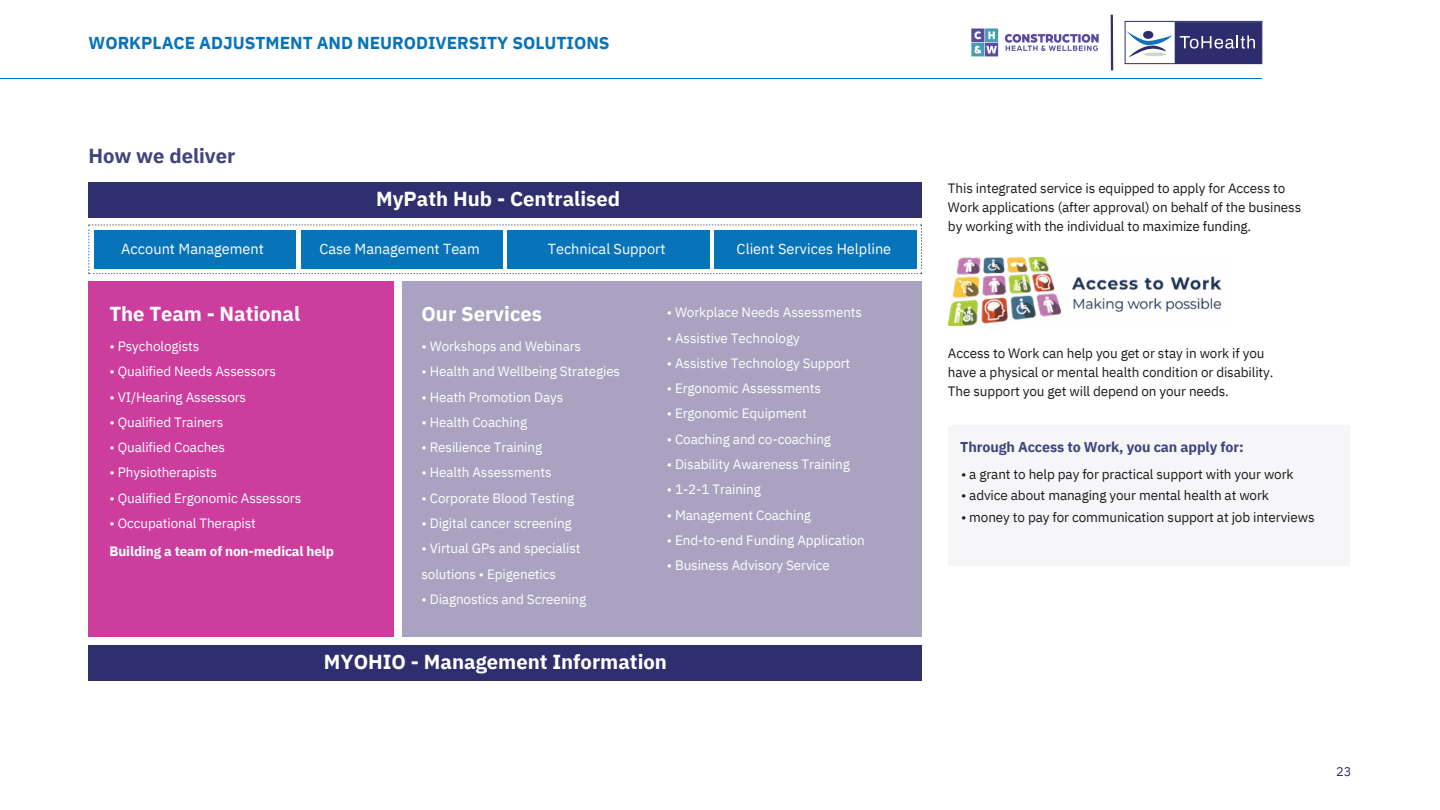
<style>
.page{position:relative;width:1440px;height:810px;background:#fff}
.page>*{position:absolute;margin:0;border:0;box-sizing:border-box;transform-origin:0 0}
.t1{font:700 20.25px "IBM Plex Sans";color:#fff}
.t2{font:700 20.25px "IBM Plex Sans";color:#44437c}
.t3{font:700 17.25px "IBM Plex Sans";color:#0773b9}
.t4{font:14.55px "IBM Plex Sans";color:#fff}
.t5{font:700 14.25px "IBM Plex Sans";letter-spacing:-.01em;color:#44437c}
.t6{font:13.5px/25.3px "IBM Plex Sans";letter-spacing:-.01em;color:#fff}
.t7{font:13.5px/19.1px "IBM Plex Sans";letter-spacing:-.01em;color:#1a1a1a}
.t8{font:700 13.5px "IBM Plex Sans";letter-spacing:-.01em;color:#fff}
.t9{font:12.75px "IBM Plex Sans";color:#2f2e6e}
</style>
<div class="page">
<img style="left:948px;top:258px;width:274px;height:68px">
<div style="left:88px;top:281px;width:306px;height:355px;background:#cc3d9e"></div>
<div style="left:88px;top:182px;width:834px;height:36px;background:#2f2e6f"></div>
<div style="left:88px;top:645px;width:834px;height:36px;background:#2f2e6f"></div>
<div style="left:402px;top:281px;width:520px;height:355px;background:#a9a2c0"></div>
<svg style="left:88px;top:225px;width:834px;height:49px"></svg>
<div style="left:94px;top:230px;width:202px;height:38px;background:#0773b9"></div>
<div style="left:301px;top:230px;width:202px;height:38px;background:#0773b9"></div>
<div style="left:508px;top:230px;width:201px;height:38px;background:#0773b9"></div>
<div style="left:715px;top:230px;width:201px;height:38px;background:#0773b9"></div>
<hr style="left:0;top:78px;width:1262px;height:1px;background:#0773b9">
<div style="left:948px;top:425px;width:402px;height:141px;background:#f6f6f9"></div>
<svg style="left:1174px;top:23px;width:2px;height:39px"></svg>
<div style="left:1176px;top:22px;width:86px;height:42px;background:#2d2d6d"></div>
<svg style="left:1127px;top:30px;width:45px;height:28px"></svg>
<div style="left:1125px;top:21px;width:137px;height:44px;border:1px solid #fff"></div>
<svg style="left:1180px;top:35px;width:75px;height:14px"></svg>
<div style="left:1125px;top:21px;width:137px;height:43px;border:1px solid #2f2e6e"></div>
<svg style="left:1110px;top:14px;width:4px;height:57px"></svg>
<img style="left:971px;top:28px;width:128px;height:29px">
<p class="t3" style="left:89px;top:31px;width:523px">WORKPLACE ADJUSTMENT AND NEURODIVERSITY SOLUTIONS</p>
<h1 class="t2" style="left:88px;top:142px;width:148px">How we deliver</h1>
<h1 class="t1" style="left:376px;top:185px;width:245px">MyPath Hub - Centralised</h1>
<p class="t4" style="left:121px;top:239px;width:144px">Account Management</p>
<p class="t4" style="left:319px;top:239px;width:162px">Case Management Team</p>
<p class="t4" style="left:548px;top:239px;width:119px">Technical Support</p>
<p class="t4" style="left:737px;top:239px;width:156px">Client Services Helpline</p>
<h1 class="t1" style="left:110px;top:300px;width:192px">The Team - National</h1>
<h1 class="t1" style="left:421px;top:300px;width:122px">Our Services</h1>
<p class="t6" style="left:110px;top:333px;width:91px">• Psychologists</p>
<p class="t6" style="left:110px;top:359px;width:168px">• Qualified Needs Assessors</p>
<p class="t6" style="left:110px;top:384px;width:138px">• VI/Hearing Assessors</p>
<p class="t6" style="left:110px;top:409px;width:115px">• Qualified Trainers</p>
<p class="t6" style="left:110px;top:434px;width:117px">• Qualified Coaches</p>
<p class="t6" style="left:110px;top:460px;width:109px">• Physiotherapists</p>
<p class="t6" style="left:110px;top:485px;width:193px">• Qualified Ergonomic Assessors</p>
<p class="t6" style="left:110px;top:510px;width:148px">• Occupational Therapist</p>
<p class="t8" style="left:110px;top:542px;width:226px">Building a team of non-medical help</p>
<p class="t6" style="left:421px;top:333px;width:161px">• Workshops and Webinars</p>
<p class="t6" style="left:421px;top:359px;width:200px">• Health and Wellbeing Strategies</p>
<p class="t6" style="left:421px;top:384px;width:143px">• Heath Promotion Days</p>
<p class="t6" style="left:421px;top:409px;width:107px">• Health Coaching</p>
<p class="t6" style="left:421px;top:434px;width:122px">• Resilience Training</p>
<p class="t6" style="left:421px;top:460px;width:132px">• Health Assessments</p>
<p class="t6" style="left:421px;top:485px;width:154px">• Corporate Blood Testing</p>
<p class="t6" style="left:421px;top:510px;width:152px">• Digital cancer screening</p>
<p class="t6" style="left:421px;top:536px;width:161px">• Virtual GPs and specialist solutions • Epigenetics</p>
<p class="t6" style="left:421px;top:586px;width:166px">• Diagnostics and Screening</p>
<p class="t6" style="left:667px;top:300px;width:197px">• Workplace Needs Assessments</p>
<p class="t6" style="left:667px;top:325px;width:135px">• Assistive Technology</p>
<p class="t6" style="left:667px;top:350px;width:185px">• Assistive Technology Support</p>
<p class="t6" style="left:667px;top:375px;width:156px">• Ergonomic Assessments</p>
<p class="t6" style="left:667px;top:401px;width:142px">• Ergonomic Equipment</p>
<p class="t6" style="left:667px;top:426px;width:166px">• Coaching and co-coaching</p>
<p class="t6" style="left:667px;top:451px;width:185px">• Disability Awareness Training</p>
<p class="t6" style="left:667px;top:477px;width:96px">• 1-2-1 Training</p>
<p class="t6" style="left:667px;top:502px;width:146px">• Management Coaching</p>
<p class="t6" style="left:667px;top:527px;width:200px">• End-to-end Funding Application</p>
<p class="t6" style="left:667px;top:553px;width:165px">• Business Advisory Service</p>
<h1 class="t1" style="left:324px;top:648px;width:345px">MYOHIO - Management Information</h1>
<p class="t7" style="left:948px;top:178px;width:355px">This integrated service is equipped to apply for Access to<br>Work applications (after approval) on behalf of the business by working with the individual to maximize funding.</p>
<p class="t7" style="left:948px;top:343px;width:327px">Access to Work can help you get or stay in work if you have a physical or mental health condition or disability.<br>The support you get will depend on your needs.</p>
<p class="t5" style="left:960px;top:437px;width:285px">Through Access to Work, you can apply for:</p>
<p class="t7" style="left:961px;top:464px;width:334px">• a grant to help pay for practical support with your work</p>
<p class="t7" style="left:961px;top:486px;width:310px">• advice about managing your mental health at work</p>
<p class="t7" style="left:961px;top:507px;width:355px">• money to pay for communication support at job interviews</p>
<p class="t9" style="left:1336px;top:763px;width:17px">23</p>
</div>
